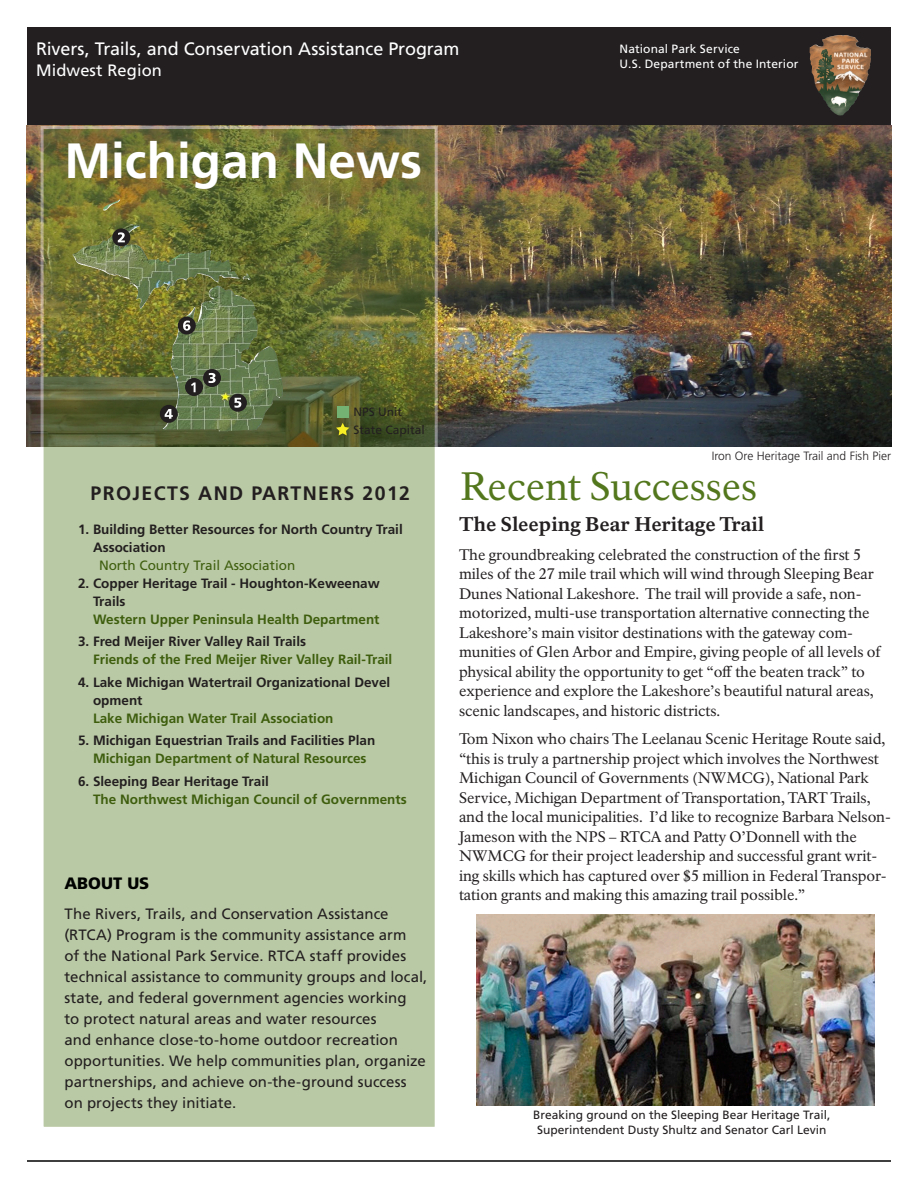
<style>
.page{position:relative;width:918px;height:1188px;background:#fff}
.page>*{position:absolute;margin:0;border:0;box-sizing:border-box;transform-origin:0 0}
.t1{font:700 49.5px "Frutiger LT Std";color:#fff}
._01_RecentSuccess_H1{font:39px "NPS Rawlinson OT";color:#53771d}
._02_RecentSuccess_H2{font:800 19.5px "NPS Rawlinson OT";color:#231f20}
._11_Map_Legend_Headi{font:700 19.5px "Frutiger LT Std";letter-spacing:.07em;color:#231f20}
.t2{font:18px "Frutiger LT Std";letter-spacing:-.005em;color:#fff}
.t3{font:16.5px "Frutiger LT Std";letter-spacing:.005em;color:#fff}
.t4{font:900 16.5px "Frutiger LT Std";color:#000200}
._03_RecentSuccess_Te{font:15px/19.5px "NPS Rawlinson OT";letter-spacing:-.005em;color:#231f20}
.t5{font:15px/21px "Frutiger LT Std";letter-spacing:.005em;color:#231f20}
._11_Map_Legend___Pro{font:700 13.5px/18px "Frutiger LT Std";color:#231f20}
._12_Map_Legend___Par{font:700 13.5px "Frutiger LT Std";color:#3e5e0e}
._05_CurrentProject_p{font:13.5px "Frutiger LT Std";color:#3e5e0e}
._08_Caption{font:12px "Frutiger LT Std";color:#231f20}
.t6{font:12px "Frutiger LT Std";letter-spacing:.01em;color:#fff}
.t7{font:300 12px "Frutiger LT Std";color:#231f20}
._11_Map_Legend{font:12px "Frutiger LT Std";color:#231f20}
</style>
<div class="page">
<div style="left:27px;top:27px;width:864px;height:99px;background:#231f20"></div>
<img style="left:811px;top:36px;width:41px;height:78px">
<div style="left:808px;top:33px;width:64px;height:84px;border:2px solid #231f20"></div>
<hr style="left:27px;top:1160px;width:864px;height:2px;background:#000">
<img style="left:27px;top:125px;width:864px;height:322px">
<svg style="left:41px;top:126px;width:397px;height:1001px;background:#a9b58c"></svg>
<div style="left:337px;top:406px;width:12px;height:12px;background:#74b273"></div>
<svg style="left:336px;top:423px;width:13px;height:12px"></svg>
<img style="left:72px;top:199px;width:213px;height:232px">
<div style="left:185px;top:378px;width:18px;height:18px;background:#231f20;border-radius:50%"></div>
<svg style="left:191px;top:382px;width:5px;height:10px"></svg>
<div style="left:112px;top:228px;width:18px;height:18px;background:#231f20;border-radius:50%"></div>
<svg style="left:118px;top:232px;width:7px;height:10px"></svg>
<div style="left:203px;top:369px;width:18px;height:18px;background:#231f20;border-radius:50%"></div>
<svg style="left:208px;top:373px;width:8px;height:10px"></svg>
<div style="left:160px;top:405px;width:18px;height:18px;background:#231f20;border-radius:50%"></div>
<svg style="left:165px;top:409px;width:8px;height:10px"></svg>
<div style="left:229px;top:394px;width:18px;height:18px;background:#231f20;border-radius:50%"></div>
<svg style="left:234px;top:398px;width:7px;height:10px"></svg>
<div style="left:178px;top:317px;width:18px;height:18px;background:#231f20;border-radius:50%"></div>
<svg style="left:183px;top:321px;width:8px;height:10px"></svg>
<img style="left:476px;top:914px;width:398px;height:192px">
<p class="t2" style="left:36px;top:38px;width:425px">Rivers, Trails, and Conservation Assistance Program</p>
<p class="t3" style="left:36px;top:61px;width:127px">Midwest Region</p>
<p class="t1" style="left:64px;top:132px;width:359px">Michigan News</p>
<p class="_11_Map_Legend" style="left:354px;top:405px;width:50px">NPS Unit</p>
<p class="_11_Map_Legend" style="left:354px;top:423px;width:73px">State Capital</p>
<p class="t6" style="left:620px;top:41px;width:122px">National Park Service</p>
<p class="t6" style="left:620px;top:56px;width:181px">U.S. Department of the Interior</p>
<p class="t7" style="left:712px;top:449px;width:181px">Iron Ore Heritage Trail and Fish Pier</p>
<p class="_11_Map_Legend_Headi" style="left:91px;top:482px;width:321px">PROJECTS AND PARTNERS 2012</p>
<p class="_11_Map_Legend___Pro" style="left:93px;top:520px;width:311px;text-indent:-15px">1. Building Better Resources for North Country Trail<br>Association</p>
<p class="_05_CurrentProject_p" style="left:99px;top:557px;width:198px">North Country Trail Association</p>
<p class="_11_Map_Legend___Pro" style="left:93px;top:574px;width:288px;text-indent:-15px">2. Copper Heritage Trail - Houghton-Keweenaw<br>Trails</p>
<p class="_12_Map_Legend___Par" style="left:93px;top:611px;width:288px">Western Upper Peninsula Health Department</p>
<p class="_11_Map_Legend___Pro" style="left:78px;top:633px;width:230px">3. Fred Meijer River Valley Rail Trails</p>
<p class="_12_Map_Legend___Par" style="left:93px;top:652px;width:301px">Friends of the Fred Meijer River Valley Rail-Trail</p>
<p class="_11_Map_Legend___Pro" style="left:93px;top:673px;width:299px;text-indent:-15px">4. Lake Michigan Watertrail Organizational Devel opment</p>
<p class="_12_Map_Legend___Par" style="left:93px;top:710px;width:242px">Lake Michigan Water Trail Association</p>
<p class="_11_Map_Legend___Pro" style="left:78px;top:732px;width:299px">5. Michigan Equestrian Trails and Facilities Plan</p>
<p class="_12_Map_Legend___Par" style="left:93px;top:751px;width:275px">Michigan Department of Natural Resources</p>
<p class="_11_Map_Legend___Pro" style="left:78px;top:772px;width:192px">6. Sleeping Bear Heritage Trail</p>
<p class="_12_Map_Legend___Par" style="left:93px;top:791px;width:315px">The Northwest Michigan Council of Governments</p>
<p class="t4" style="left:64px;top:873px;width:86px">ABOUT US</p>
<p class="t5" style="left:64px;top:903px;width:365px">The Rivers, Trails, and Conservation Assistance (RTCA) Program is the community assistance arm<br>of the National Park Service. RTCA staff provides technical assistance to community groups and local, state, and federal government agencies working<br>to protect natural areas and water resources<br>and enhance close-to-home outdoor recreation opportunities. We help communities plan, organize partnerships, and achieve on-the-ground success on projects they initiate.</p>
<p class="_01_RecentSuccess_H1" style="left:460px;top:463px;width:298px">Recent Successes</p>
<p class="_02_RecentSuccess_H2" style="left:459px;top:513px;width:307px">The Sleeping Bear Heritage Trail</p>
<p class="_03_RecentSuccess_Te" style="left:459px;top:545px;width:423px">The groundbreaking celebrated the construction of the first 5 miles of the 27 mile trail which will wind through Sleeping Bear Dunes National Lakeshore. The trail will provide a safe, non&shy;motorized, multi-use transportation alternative connecting the Lakeshore’s main visitor destinations with the gateway com&shy;munities of Glen Arbor and Empire, giving people of all levels of physical ability the opportunity to get “off the beaten track” to experience and explore the Lakeshore’s beautiful natural areas, scenic landscapes, and historic districts.</p>
<p class="_03_RecentSuccess_Te" style="left:459px;top:730px;width:434px">Tom Nixon who chairs The Leelanau Scenic Heritage Route said, “this is truly a partnership project which involves the Northwest Michigan Council of Governments (NWMCG), National Park Service, Michigan Department of Transportation, TART Trails, and the local municipalities. I’d like to recognize Barbara Nelson-Jameson with the NPS – RTCA and Patty O’Donnell with the NWMCG for their project leadership and successful grant writ&shy;ing skills which has captured over $5 million in Federal Transpor&shy;tation grants and making this amazing trail possible.”</p>
<p class="_08_Caption" style="left:533px;top:1108px;width:299px">Breaking ground on the Sleeping Bear Heritage Trail,</p>
<p class="_08_Caption" style="left:537px;top:1123px;width:291px">Superintendent Dusty Shultz and Senator Carl Levin</p>
</div>
